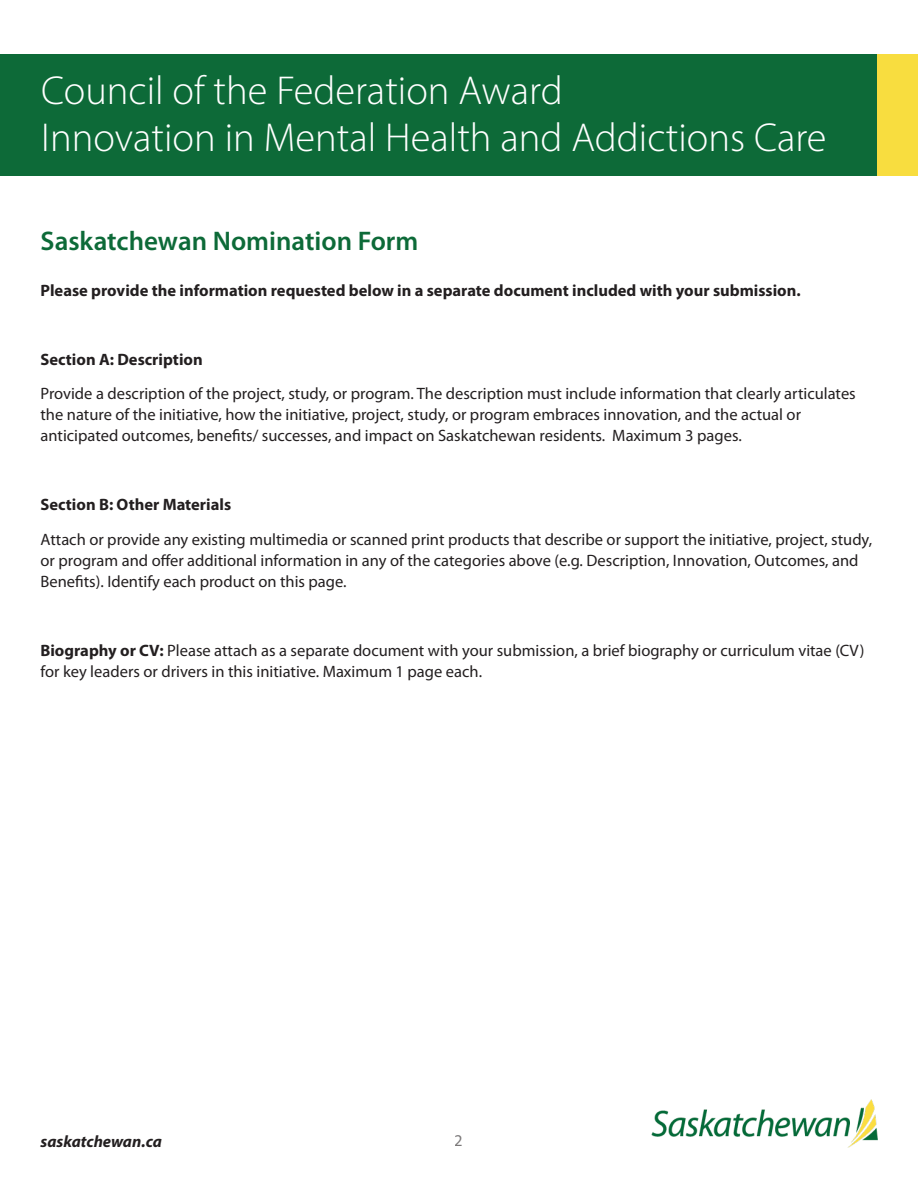
<style>
.page{position:relative;width:918px;height:1188px;background:#fff}
.page>*{position:absolute;margin:0;border:0;box-sizing:border-box;transform-origin:0 0}
.t1{font:300 40.5px "Myriad Pro";color:#fff}
.t2{font:600 27px "Myriad Pro";color:#0d6a38}
.t3{font:16.5px/21px "Myriad Pro";color:#231f20}
.t4{font:700 16.5px "Myriad Pro";color:#231f20}
.t5{font:italic 700 16.5px "Myriad Pro";color:#231f20}
.s1{font-weight:700}
</style>
<div class="page">
<img style="left:651px;top:1100px;width:227px;height:48px">
<div style="left:0;top:54px;width:918px;height:122px;background:#0d6a38"></div>
<div style="left:878px;top:54px;width:40px;height:122px;background:#f8dd3f"></div>
<p class="t1" style="left:41px;top:66px;width:523px">Council of the Federation Award</p>
<p class="t1" style="left:41px;top:113px;width:787px">Innovation in Mental Health and Addictions Care</p>
<p class="t2" style="left:40px;top:224px;width:379px">Saskatchewan Nomination Form</p>
<p class="t4" style="left:40px;top:280px;width:762px">Please provide the information requested below in a separate document included with your submission.</p>
<p class="t4" style="left:40px;top:349px;width:164px">Section A: Description</p>
<p class="t3" style="left:40px;top:383px;width:817px">Provide a description of the project, study, or program. The description must include information that clearly articulates the nature of the initiative, how the initiative, project, study, or program embraces innovation, and the actual or anticipated outcomes, benefits/ successes, and impact on Saskatchewan residents. Maximum 3 pages.</p>
<p class="t4" style="left:40px;top:494px;width:192px">Section B: Other Materials</p>
<p class="t3" style="left:40px;top:529px;width:833px">Attach or provide any existing multimedia or scanned print products that describe or support the initiative, project, study, or program and offer additional information in any of the categories above (e.g. Description, Innovation, Outcomes, and<br>Benefits). Identify each product on this page.</p>
<p class="t3" style="left:40px;top:640px;width:825px"><span class="s1">Biography or CV:</span> Please attach as a separate document with your submission, a brief biography or curriculum vitae (CV) for key leaders or drivers in this initiative. Maximum 1 page each.</p>
<p class="t5" style="left:40px;top:1131px;width:123px">saskatchewan.ca</p>
<p class="t3" style="left:455px;top:1130px;width:10px">2</p>
</div>
